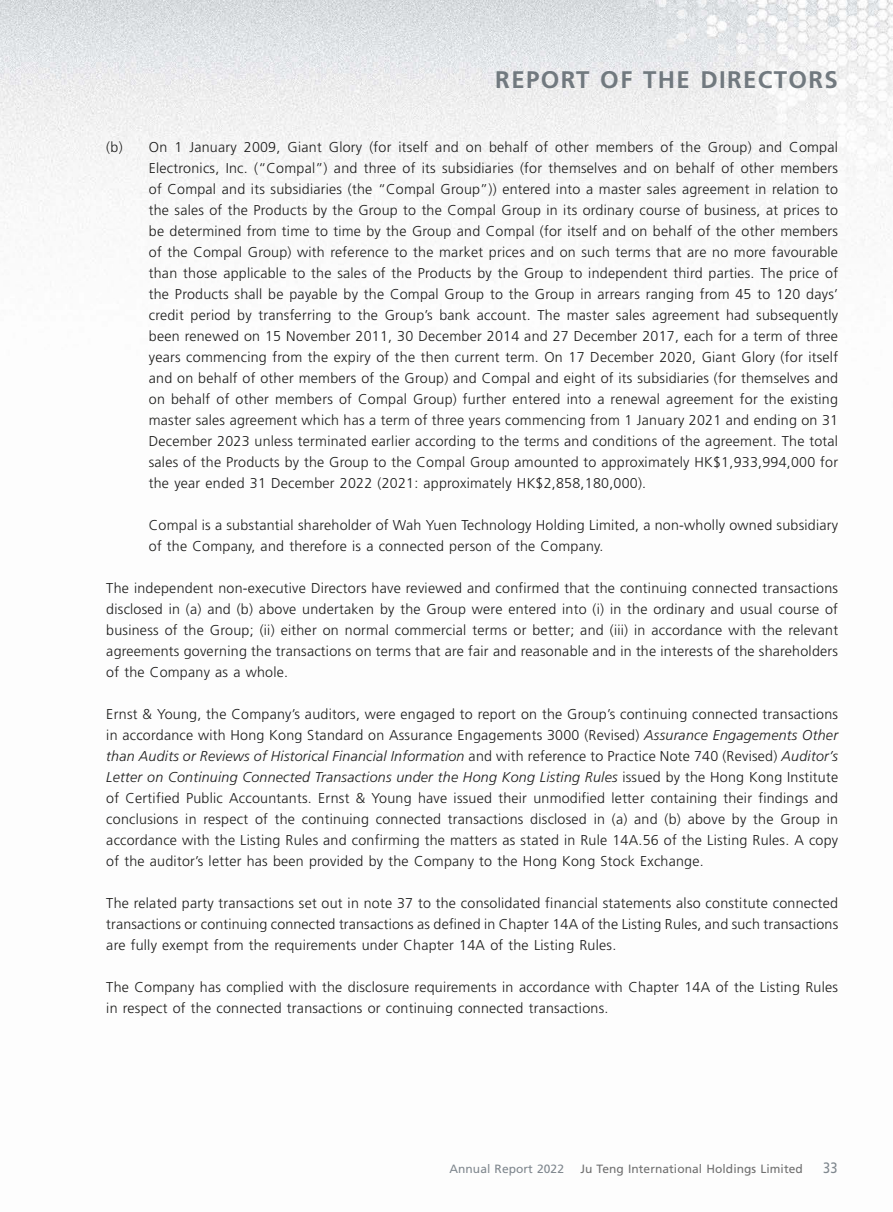
<style>
.page{position:relative;width:893px;height:1212px;background:#fff}
.page>*{position:absolute;margin:0;border:0;box-sizing:border-box;transform-origin:0 0}
.t1{font:700 24px "Frutiger LT Std";letter-spacing:.055em;color:#71797f}
.t2{font:15px "Frutiger LT Std";color:#7f878e;scale:.85 1}
.t3{font:300 14.25px/21px "Frutiger LT Std";letter-spacing:.015em;color:#1c1c1b;text-align:justify}
.t4{font:12px "Frutiger LT Std";letter-spacing:.005em;color:#6f6f6f}
.t5{font:12px "Frutiger LT Std";letter-spacing:.005em;color:#7f878e}
.s1{font-style:italic}
</style>
<div class="page">
<img style="left:0;top:0;width:893px;height:288px">
<h1 class="t1" style="left:495px;top:66px;width:344px">REPORT OF THE DIRECTORS</h1>
<p class="t3" style="left:149px;top:137px;width:691px;text-indent:-43px">(b) On 1 January 2009, Giant Glory (for itself and on behalf of other members of the Group) and Compal Electronics, Inc. (“Compal”) and three of its subsidiaries (for themselves and on behalf of other members of Compal and its subsidiaries (the “Compal Group”)) entered into a master sales agreement in relation to the sales of the Products by the Group to the Compal Group in its ordinary course of business, at prices to be determined from time to time by the Group and Compal (for itself and on behalf of the other members of the Compal Group) with reference to the market prices and on such terms that are no more favourable than those applicable to the sales of the Products by the Group to independent third parties. The price of the Products shall be payable by the Compal Group to the Group in arrears ranging from 45 to 120 days’ credit period by transferring to the Group’s bank account. The master sales agreement had subsequently been renewed on 15 November 2011, 30 December 2014 and 27 December 2017, each for a term of three years commencing from the expiry of the then current term. On 17 December 2020, Giant Glory (for itself and on behalf of other members of the Group) and Compal and eight of its subsidiaries (for themselves and on behalf of other members of Compal Group) further entered into a renewal agreement for the existing master sales agreement which has a term of three years commencing from 1 January 2021 and ending on 31<br>December 2023 unless terminated earlier according to the terms and conditions of the agreement. The total sales of the Products by the Group to the Compal Group amounted to approximately HK$1,933,994,000 for the year ended 31 December 2022 (2021: approximately HK$2,858,180,000).</p>
<p class="t3" style="left:149px;top:515px;width:691px">Compal is a substantial shareholder of Wah Yuen Technology Holding Limited, a non-wholly owned subsidiary of the Company, and therefore is a connected person of the Company.</p>
<p class="t3" style="left:106px;top:578px;width:733px">The independent non-executive Directors have reviewed and confirmed that the continuing connected transactions disclosed in (a) and (b) above undertaken by the Group were entered into (i) in the ordinary and usual course of business of the Group; (ii) either on normal commercial terms or better; and (iii) in accordance with the relevant agreements governing the transactions on terms that are fair and reasonable and in the interests of the shareholders of the Company as a whole.</p>
<p class="t3" style="left:106px;top:704px;width:733px">Ernst &amp; Young, the Company’s auditors, were engaged to report on the Group’s continuing connected transactions in accordance with Hong Kong Standard on Assurance Engagements 3000 (Revised) <span class="s1">Assurance Engagements Other than Audits or Reviews of Historical Financial Information</span> and with reference to Practice Note 740 (Revised) <span class="s1">Auditor’s Letter on Continuing Connected Transactions under the Hong Kong Listing Rules</span> issued by the Hong Kong Institute of Certified Public Accountants. Ernst &amp; Young have issued their unmodified letter containing their findings and conclusions in respect of the continuing connected transactions disclosed in (a) and (b) above by the Group in accordance with the Listing Rules and confirming the matters as stated in Rule 14A.56 of the Listing Rules. A copy of the auditor’s letter has been provided by the Company to the Hong Kong Stock Exchange.</p>
<p class="t3" style="left:106px;top:893px;width:733px">The related party transactions set out in note 37 to the consolidated financial statements also constitute connected transactions or continuing connected transactions as defined in Chapter 14A of the Listing Rules, and such transactions are fully exempt from the requirements under Chapter 14A of the Listing Rules.</p>
<p class="t3" style="left:106px;top:977px;width:733px">The Company has complied with the disclosure requirements in accordance with Chapter 14A of the Listing Rules in respect of the connected transactions or continuing connected transactions.</p>
<p class="t5" style="left:449px;top:1162px;width:116px">Annual Report 2022</p>
<p class="t4" style="left:580px;top:1162px;width:224px">Ju Teng International Holdings Limited</p>
<p class="t2" style="left:823px;top:1159px;width:19px">33</p>
</div>
